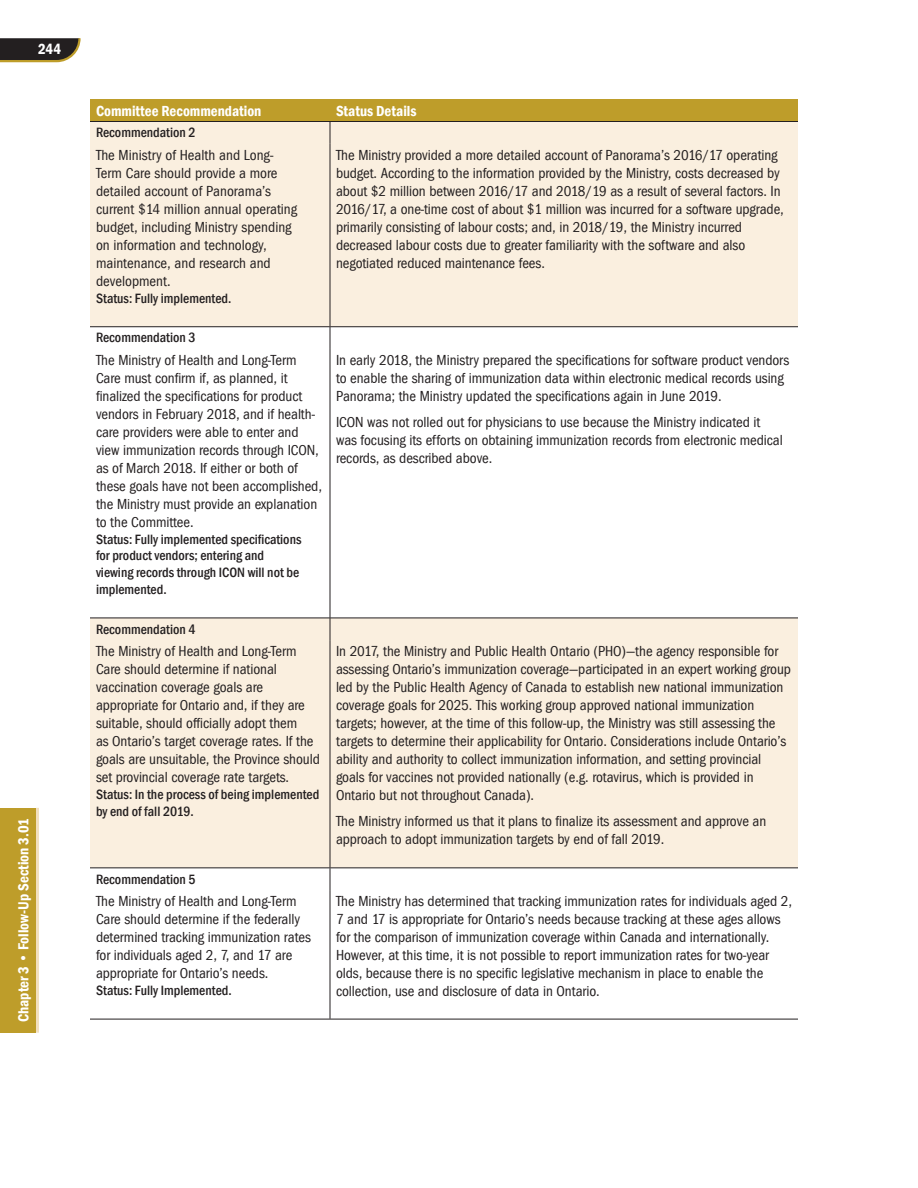
<style>
.page{position:relative;width:918px;height:1188px;background:#fff}
.page>*{position:absolute;margin:0;border:0;box-sizing:border-box;transform-origin:0 0}
.t1{font:15px/18px "Franklin Got Cd ITCTT";letter-spacing:-.005em;color:#231f20}
.t2{font:600 condensed 15px "Franklin Gothic";color:#fff}
.t3{font:500 condensed 13.8px/16.6px "Franklin Gothic";color:#231f20}
</style>
<div class="page">
<svg style="left:0;top:38px;width:81px;height:25px;background:#4a4338"></svg>
<div style="left:0;top:808px;width:36px;height:225px;background:#be9d2a"></div>
<hr style="left:36px;top:808px;width:3px;height:225px;background:#f2e0c0">
<div style="left:90px;top:144px;width:708px;height:182px;background:#faefdf"></div>
<svg style="left:90px;top:327px;width:708px;height:692px"></svg>
<hr style="left:90px;top:618px;width:240px;height:1px;background:#231f20">
<hr style="left:330px;top:618px;width:468px;height:1px;background:#231f20">
<hr style="left:330px;top:349px;width:1px;height:269px;background:#231f20">
<svg style="left:330px;top:618px;width:1px;height:22px"></svg>
<hr style="left:330px;top:640px;width:1px;height:227px;background:#231f20">
<svg style="left:330px;top:868px;width:1px;height:22px"></svg>
<hr style="left:330px;top:890px;width:1px;height:129px;background:#231f20">
<hr style="left:90px;top:867px;width:240px;height:1px;background:#231f20">
<hr style="left:330px;top:867px;width:468px;height:1px;background:#231f20">
<hr style="left:90px;top:326px;width:240px;height:1px;background:#231f20">
<hr style="left:330px;top:326px;width:468px;height:1px;background:#231f20">
<hr style="left:90px;top:1019px;width:240px;height:1px;background:#231f20">
<hr style="left:330px;top:1019px;width:468px;height:1px;background:#231f20">
<svg style="left:90px;top:99px;width:708px;height:45px;background:#dbc584"></svg>
<hr style="left:330px;top:144px;width:1px;height:183px;background:#231f20">
<svg style="left:330px;top:327px;width:1px;height:22px"></svg>
<hr style="left:90px;top:121px;width:240px;height:1px;background:#231f20">
<hr style="left:330px;top:121px;width:468px;height:1px;background:#231f20">
<p class="t2" style="left:38px;top:39px;width:25px">244</p>
<p class="t2" style="left:13px;top:1022px;width:205px;rotate:-90deg">Chapter 3 • Follow-Up Section 3.01</p>
<p class="t2" style="left:96px;top:100px;width:167px">Committee Recommendation</p>
<p class="t2" style="left:336px;top:100px;width:82px">Status Details</p>
<p class="t3" style="left:96px;top:124px;width:101px">Recommendation 2</p>
<p class="t1" style="left:96px;top:146px;width:203px">The Ministry of Health and Long-<br>Term Care should provide a more detailed account of Panorama’s current $14 million annual operating budget, including Ministry spending on information and technology, maintenance, and research and development.</p>
<p class="t3" style="left:96px;top:290px;width:137px">Status: Fully implemented.</p>
<p class="t1" style="left:336px;top:146px;width:449px">The Ministry provided a more detailed account of Panorama’s 2016/17 operating budget. According to the information provided by the Ministry, costs decreased by about $2 million between 2016/17 and 2018/19 as a result of several factors. In 2016/17, a one-time cost of about $1 million was incurred for a software upgrade, primarily consisting of labour costs; and, in 2018/19, the Ministry incurred decreased labour costs due to greater familiarity with the software and also negotiated reduced maintenance fees.</p>
<p class="t3" style="left:96px;top:329px;width:101px">Recommendation 3</p>
<p class="t1" style="left:96px;top:351px;width:227px">The Ministry of Health and Long-Term Care must confirm if, as planned, it finalized the specifications for product vendors in February 2018, and if health&shy;care providers were able to enter and view immunization records through ICON, as of March 2018. If either or both of these goals have not been accomplished, the Ministry must provide an explanation to the Committee.</p>
<p class="t3" style="left:96px;top:531px;width:207px">Status: Fully implemented specifications for product vendors; entering and viewing records through ICON will not be implemented.</p>
<p class="t3" style="left:96px;top:621px;width:101px">Recommendation 4</p>
<p class="t1" style="left:96px;top:642px;width:225px">The Ministry of Health and Long-Term Care should determine if national vaccination coverage goals are appropriate for Ontario and, if they are suitable, should officially adopt them<br>as Ontario’s target coverage rates. If the goals are unsuitable, the Province should set provincial coverage rate targets.</p>
<p class="t3" style="left:96px;top:786px;width:225px">Status: In the process of being implemented by end of fall 2019.</p>
<p class="t3" style="left:96px;top:871px;width:101px">Recommendation 5</p>
<p class="t1" style="left:96px;top:892px;width:216px">The Ministry of Health and Long-Term Care should determine if the federally determined tracking immunization rates for individuals aged 2, 7, and 17 are appropriate for Ontario’s needs.</p>
<p class="t3" style="left:96px;top:982px;width:137px">Status: Fully Implemented.</p>
<p class="t1" style="left:336px;top:351px;width:455px">In early 2018, the Ministry prepared the specifications for software product vendors to enable the sharing of immunization data within electronic medical records using<br>Panorama; the Ministry updated the specifications again in June 2019.</p>
<p class="t1" style="left:336px;top:412px;width:448px">ICON was not rolled out for physicians to use because the Ministry indicated it was focusing its efforts on obtaining immunization records from electronic medical records, as described above.</p>
<p class="t1" style="left:336px;top:642px;width:457px">In 2017, the Ministry and Public Health Ontario (PHO)—the agency responsible for assessing Ontario’s immunization coverage—participated in an expert working group led by the Public Health Agency of Canada to establish new national immunization coverage goals for 2025. This working group approved national immunization targets; however, at the time of this follow-up, the Ministry was still assessing the targets to determine their applicability for Ontario. Considerations include Ontario’s ability and authority to collect immunization information, and setting provincial goals for vaccines not provided nationally (e.g. rotavirus, which is provided in Ontario but not throughout Canada).</p>
<p class="t1" style="left:336px;top:812px;width:432px">The Ministry informed us that it plans to finalize its assessment and approve an approach to adopt immunization targets by end of fall 2019.</p>
<p class="t1" style="left:336px;top:892px;width:458px">The Ministry has determined that tracking immunization rates for individuals aged 2, 7 and 17 is appropriate for Ontario’s needs because tracking at these ages allows for the comparison of immunization coverage within Canada and internationally.<br>However, at this time, it is not possible to report immunization rates for two-year olds, because there is no specific legislative mechanism in place to enable the collection, use and disclosure of data in Ontario.</p>
</div>
